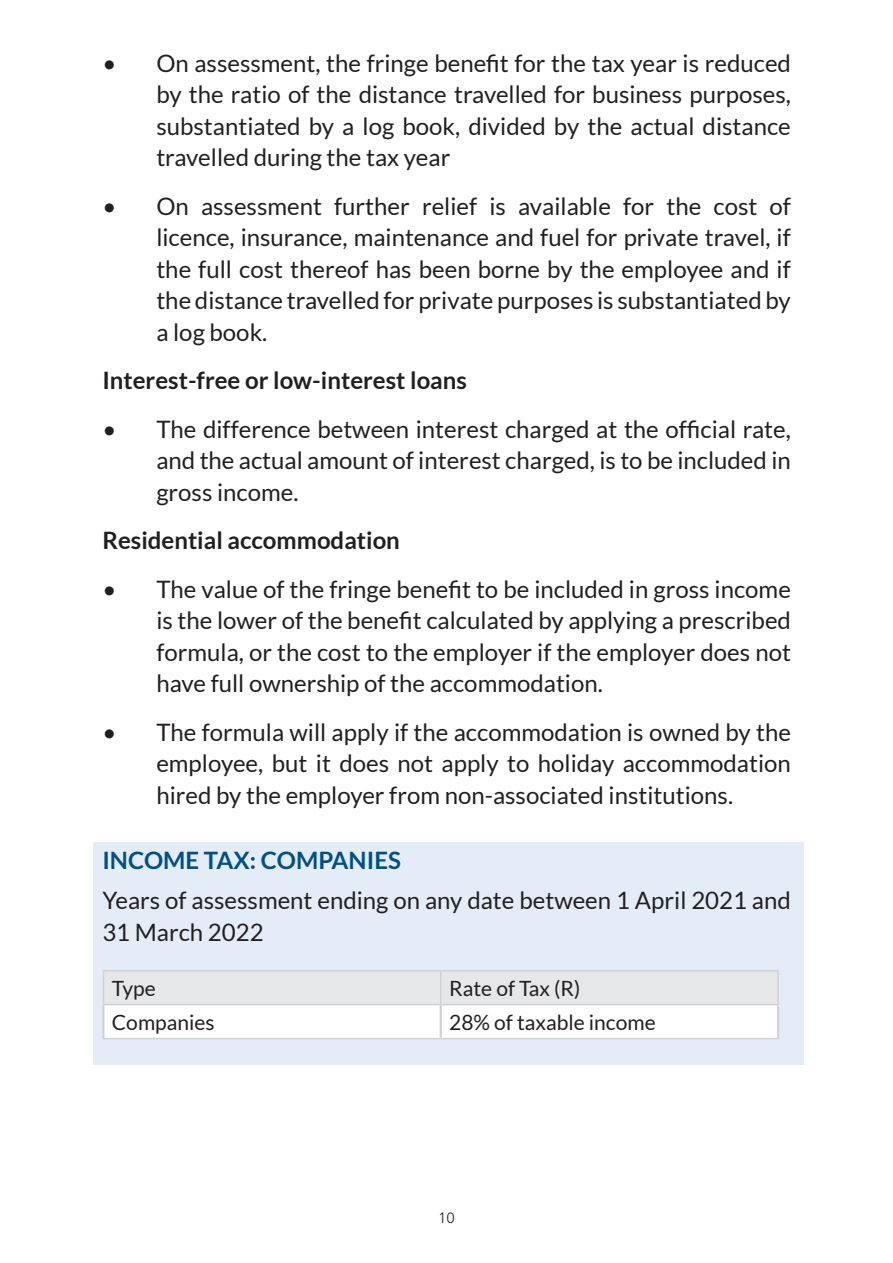
<style>
.page{position:relative;width:893px;height:1263px;background:#fff}
.page>*{position:absolute;margin:0;border:0;box-sizing:border-box;transform-origin:0 0}
.t1{font:24px/31.5px "Lato";color:#231f20;text-align:justify}
.t2{font:700 24px "Lato";color:#231f20}
.t3{font:700 24px "Lato";color:#004f87}
.t4{font:21px "Lato";color:#231f20}
.t5{font:300 15px "Frutiger";color:#231f20}
</style>
<div class="page">
<div style="left:94px;top:843px;width:710px;height:222px;background:#e4edf7"></div>
<svg style="left:104px;top:971px;width:673px;height:67px"></svg>
<hr style="left:103px;top:970px;width:338px;height:1px;background:#d1d2d4">
<hr style="left:103px;top:971px;width:1px;height:33px;background:#d1d2d4">
<hr style="left:441px;top:970px;width:338px;height:1px;background:#d1d2d4">
<hr style="left:440px;top:971px;width:1px;height:33px;background:#d1d2d4">
<hr style="left:777px;top:971px;width:2px;height:33px;background:#d1d2d4">
<hr style="left:102px;top:1005px;width:2px;height:33px;background:#d1d2d4">
<hr style="left:103px;top:1004px;width:338px;height:1px;background:#d1d2d4">
<hr style="left:102px;top:1038px;width:339px;height:1px;background:#d1d2d4">
<hr style="left:440px;top:1005px;width:2px;height:33px;background:#d1d2d4">
<hr style="left:441px;top:1004px;width:338px;height:1px;background:#d1d2d4">
<hr style="left:777px;top:1005px;width:2px;height:33px;background:#d1d2d4">
<hr style="left:441px;top:1038px;width:338px;height:1px;background:#d1d2d4">
<p class="t1" style="left:156px;top:47px;width:636px;text-indent:-54px">• On assessment, the fringe benefit for the tax year is reduced by the ratio of the distance travelled for business purposes, substantiated by a log book, divided by the actual distance travelled during the tax year</p>
<p class="t1" style="left:156px;top:190px;width:636px;text-indent:-54px">• On assessment further relief is available for the cost of licence, insurance, maintenance and fuel for private travel, if the full cost thereof has been borne by the employee and if the distance travelled for private purposes is substantiated by a log book.</p>
<p class="t2" style="left:102px;top:367px;width:366px">Interest-free or low-interest loans</p>
<p class="t1" style="left:156px;top:413px;width:636px;text-indent:-54px">• The difference between interest charged at the official rate, and the actual amount of interest charged, is to be included in gross income.</p>
<p class="t2" style="left:102px;top:527px;width:299px">Residential accommodation</p>
<p class="t1" style="left:156px;top:573px;width:636px;text-indent:-54px">• The value of the fringe benefit to be included in gross income is the lower of the benefit calculated by applying a prescribed formula, or the cost to the employer if the employer does not have full ownership of the accommodation.</p>
<p class="t1" style="left:156px;top:716px;width:636px;text-indent:-54px">• The formula will apply if the accommodation is owned by the employee, but it does not apply to holiday accommodation hired by the employer from non-associated institutions.</p>
<p class="t3" style="left:102px;top:847px;width:300px">INCOME TAX: COMPANIES</p>
<p class="t1" style="left:102px;top:885px;width:690px">Years of assessment ending on any date between 1 April 2021 and<br>31 March 2022</p>
<p class="t4" style="left:112px;top:977px;width:45px">Type</p>
<p class="t4" style="left:449px;top:977px;width:133px">Rate of Tax (R)</p>
<p class="t4" style="left:112px;top:1011px;width:104px">Companies</p>
<p class="t4" style="left:449px;top:1011px;width:208px">28% of taxable income</p>
<p class="t5" style="left:438px;top:1209px;width:18px">10</p>
</div>
